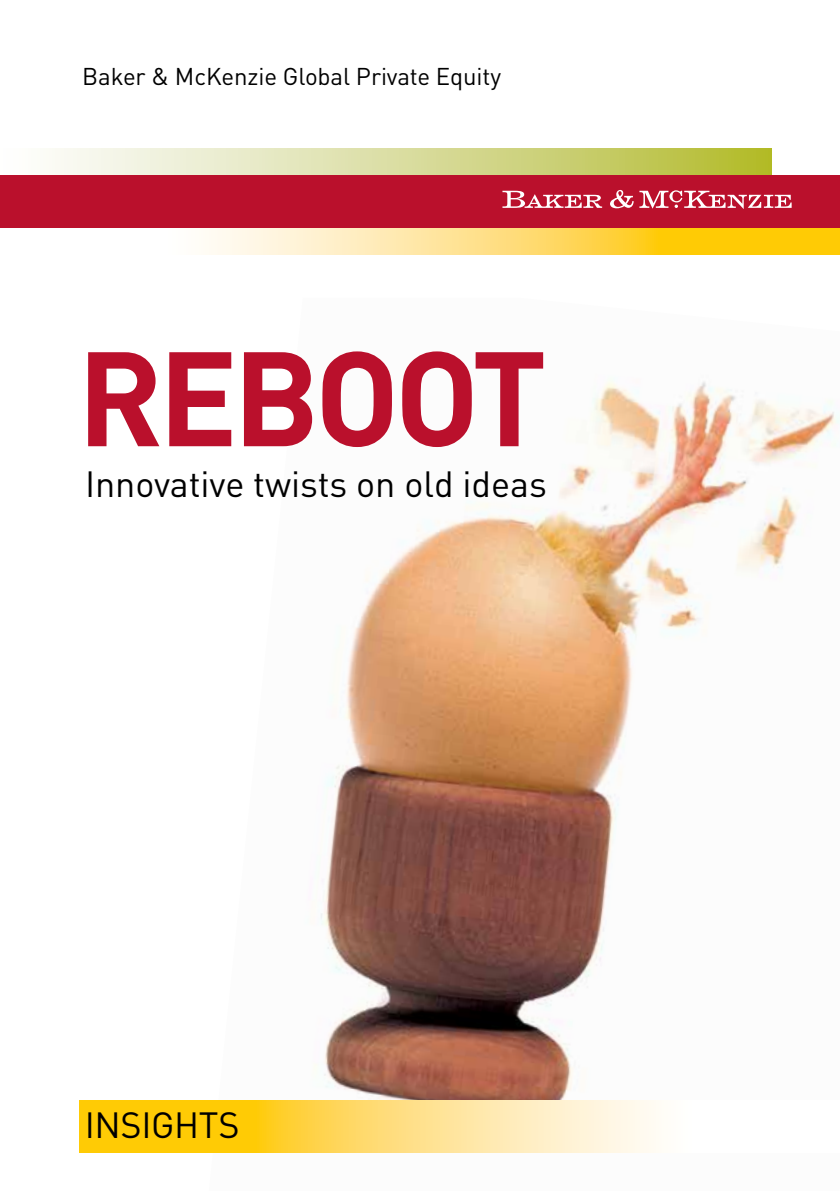
<style>
.page{position:relative;width:840px;height:1191px;background:#fff}
.page>*{position:absolute;margin:0;border:0;box-sizing:border-box;transform-origin:0 0}
.t1{font:700 132px "DINOT";letter-spacing:-.04em;color:#ba102c}
.t2{font:36px "DINOT";color:#000}
.t3{font:24px "DINOT";letter-spacing:-.005em;color:#000}
</style>
<div class="page">
<svg style="left:205px;top:228px;width:634px;height:26px"></svg>
<div style="left:0;top:149px;width:771px;height:26px;background:linear-gradient(to right,#fff,#b4bc34)"></div>
<div style="left:0;top:175px;width:839px;height:53px;background:#ba102c"></div>
<svg style="left:610px;top:190px;width:23px;height:18px"></svg>
<svg style="left:502px;top:191px;width:99px;height:17px"></svg>
<svg style="left:639px;top:190px;width:152px;height:19px"></svg>
<img style="left:209px;top:381px;width:630px;height:772px">
<svg style="left:79px;top:1100px;width:760px;height:52px"></svg>
<p class="t3" style="left:82px;top:60px;width:420px">Baker &amp; McKenzie Global Private Equity</p>
<h1 class="t1" style="left:77px;top:309px;width:471px">REBOOT</h1>
<p class="t2" style="left:85px;top:459px;width:463px">Innovative twists on old ideas</p>
<p class="t2" style="left:85px;top:1100px;width:156px">INSIGHTS</p>
</div>
